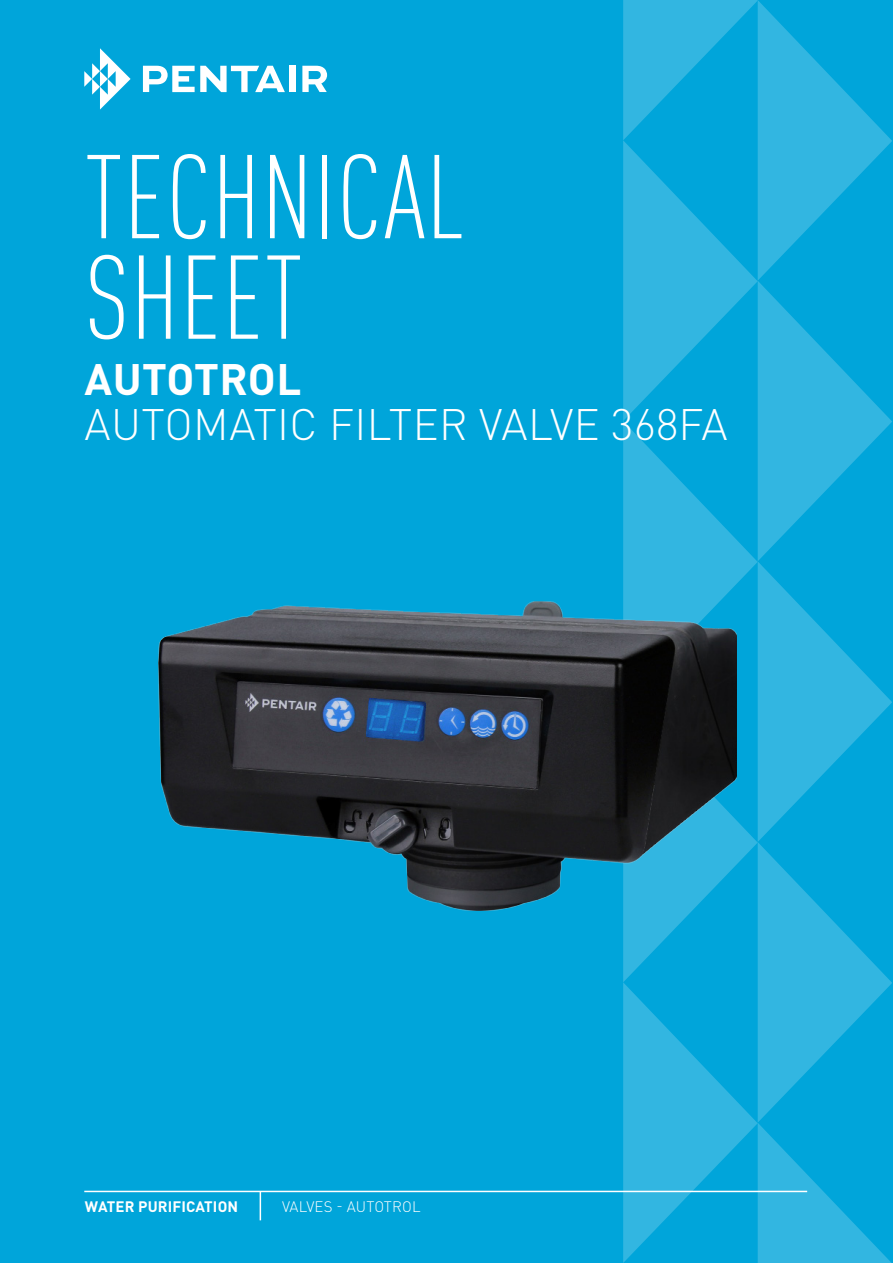
<style>
.page{position:relative;width:893px;height:1263px;background:#00a5da}
.page>*{position:absolute;margin:0;border:0;box-sizing:border-box;transform-origin:0 0}
.t1{font:300 condensed 117px/100.5px "DIN Pro";letter-spacing:.01em;color:#fff}
.t2{font:300 43.5px "DIN Pro";letter-spacing:.01em;color:#fff}
.t3{font:700 43.5px "DIN Pro";letter-spacing:.01em;color:#fff}
.t4{font:700 15px "DIN Pro";letter-spacing:.01em;color:#fff}
.t5{font:300 15px "DIN Pro";letter-spacing:.01em;color:#fff}
</style>
<div class="page">
<svg style="left:84px;top:48px;width:47px;height:62px"></svg>
<svg style="left:143px;top:66px;width:142px;height:26px"></svg>
<div style="left:289px;top:66px;width:6px;height:26px;background:#fff"></div>
<svg style="left:302px;top:66px;width:25px;height:26px"></svg>
<svg style="left:623px;top:0;width:269px;height:1263px"></svg>
<hr style="left:84px;top:1191px;width:723px;height:1px;background:#fff">
<svg style="left:260px;top:1192px;width:1px;height:28px"></svg>
<img style="left:158px;top:602px;width:578px;height:308px">
<h1 class="t1" style="left:85px;top:140px;width:381px">TECHNICAL<br>SHEET</h1>
<p class="t3" style="left:85px;top:343px;width:218px">AUTOTROL</p>
<p class="t2" style="left:85px;top:390px;width:645px">AUTOMATIC FILTER VALVE 368FA</p>
<p class="t4" style="left:85px;top:1194px;width:155px">WATER PURIFICATION</p>
<p class="t5" style="left:282px;top:1195px;width:140px">VALVES - AUTOTROL</p>
</div>
